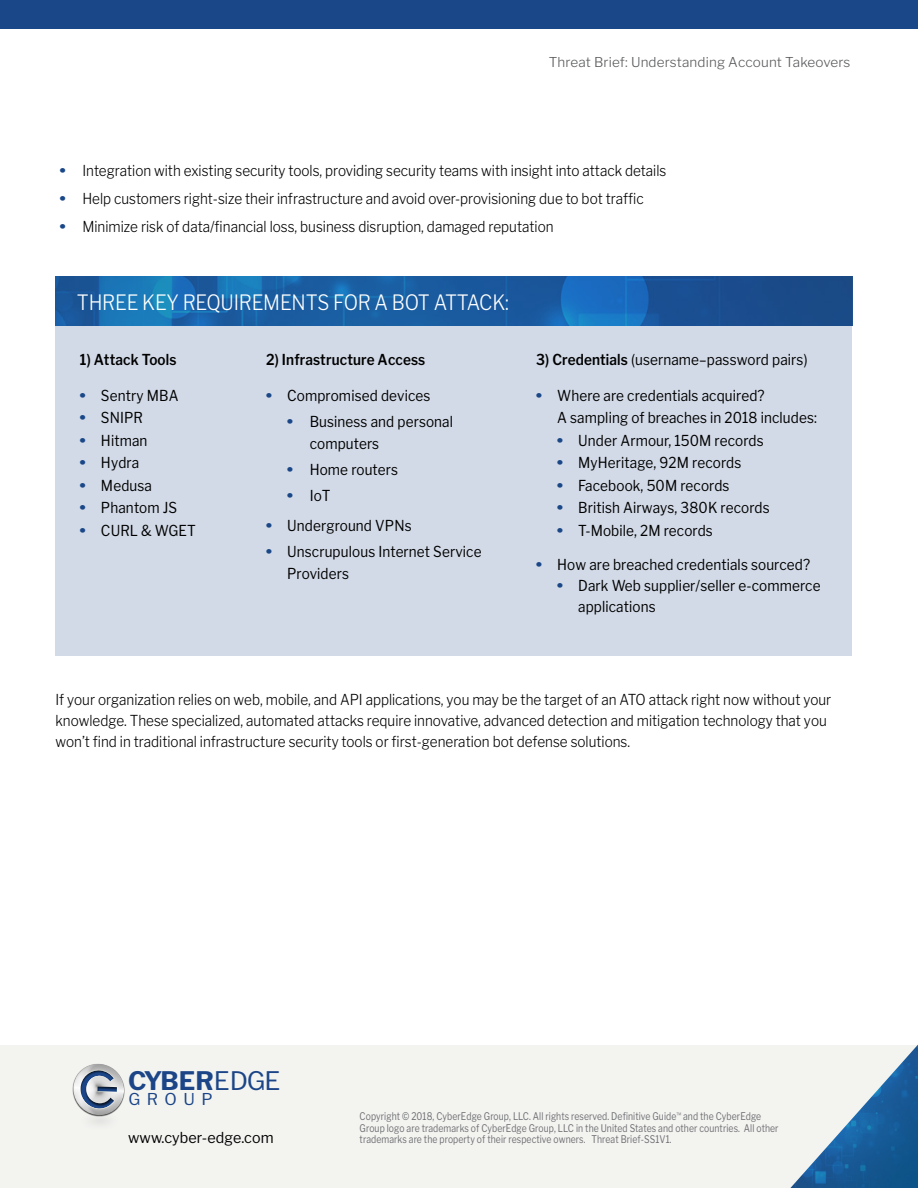
<style>
.page{position:relative;width:918px;height:1188px;background:#fff}
.page>*{position:absolute;margin:0;border:0;box-sizing:border-box;transform-origin:0 0}
.t1{font:700 25.35px "Libre Franklin";letter-spacing:-.04em;color:#1b4587}
.t2{font:300 21px "Libre Franklin";letter-spacing:-.01em;color:#fff;scale:.9 1}
.t3{font:16.2px "Libre Franklin";letter-spacing:.4em;color:#1b4587}
.t4{font:300 15px/21px "Libre Franklin";color:#000;scale:.9 1}
.t5{font:15px/22.5px "Libre Franklin";letter-spacing:.01em;color:#000;scale:.9 1}
.t6{font:600 15px "Libre Franklin";letter-spacing:.01em;color:#000;scale:.9 1}
.t7{font:15px "Libre Franklin";letter-spacing:.01em;color:#000;scale:.95 1}
.t8{font:300 13.5px "Libre Franklin";letter-spacing:.01em;color:#58595b}
.t9{font:10.5px/11.2px "Libre Franklin";letter-spacing:.01em;color:#6d6e71;scale:.82 1}
.s1{font-weight:900;color:#1a4787}
.s2{font-weight:600}
.s3{font-weight:400}
</style>
<div class="page">
<div style="left:0;top:0;width:918px;height:29px;background:#1a4787"></div>
<div style="left:0;top:1045px;width:918px;height:143px;background:#f3f4f0"></div>
<img style="left:790px;top:1045px;width:128px;height:143px">
<svg style="left:56px;top:276px;width:796px;height:380px;background:#b9c9dd"></svg>
<img style="left:73px;top:1064px;width:51px;height:35px">
<img style="left:74px;top:1099px;width:50px;height:25px">
<svg style="left:80px;top:1070px;width:37px;height:39px"></svg>
<p class="t8" style="left:549px;top:54px;width:303px">Threat Brief: Understanding Account Takeovers</p>
<p class="t4" style="left:60px;top:161px;width:675px"><span class="s1">•</span> Integration with existing security tools, providing security teams with insight into attack details</p>
<p class="t4" style="left:60px;top:188px;width:650px"><span class="s1">•</span> Help customers right-size their infrastructure and avoid over-provisioning due to bot traffic</p>
<p class="t4" style="left:60px;top:216px;width:550px"><span class="s1">•</span> Minimize risk of data/financial loss, business disruption, damaged reputation</p>
<p class="t2" style="left:77px;top:289px;width:482px">THREE KEY REQUIREMENTS FOR A BOT ATTACK:</p>
<p class="t6" style="left:80px;top:350px;width:109px">1) Attack Tools</p>
<p class="t5" style="left:80px;top:384px;width:111px"><span class="s1">•</span> Sentry MBA</p>
<p class="t5" style="left:80px;top:407px;width:72px"><span class="s1">•</span> SNIPR</p>
<p class="t5" style="left:80px;top:429px;width:77px"><span class="s1">•</span> Hitman</p>
<p class="t5" style="left:80px;top:452px;width:67px"><span class="s1">•</span> Hydra</p>
<p class="t5" style="left:80px;top:474px;width:81px"><span class="s1">•</span> Medusa</p>
<p class="t5" style="left:80px;top:497px;width:110px"><span class="s1">•</span> Phantom JS</p>
<p class="t5" style="left:80px;top:519px;width:130px"><span class="s1">•</span> CURL &amp; WGET</p>
<p class="t6" style="left:266px;top:350px;width:178px">2) Infrastructure Access</p>
<p class="t5" style="left:266px;top:384px;width:184px"><span class="s1">•</span> Compromised devices</p>
<p class="t5" style="left:310px;top:410px;width:161px;text-indent:-22px"><span class="s1">•</span> Business and personal computers</p>
<p class="t5" style="left:287px;top:459px;width:125px"><span class="s1">•</span> Home routers</p>
<p class="t5" style="left:287px;top:485px;width:50px"><span class="s1">•</span> IoT</p>
<p class="t5" style="left:266px;top:514px;width:163px"><span class="s1">•</span> Underground VPNs</p>
<p class="t5" style="left:287px;top:540px;width:217px;text-indent:-21px"><span class="s1">•</span> Unscrupulous Internet Service<br>Providers</p>
<p class="t5" style="left:536px;top:348px;width:303px"><span class="s2">3) Credentials</span> (username–password pairs)</p>
<p class="t5" style="left:557px;top:384px;width:290px;text-indent:-21px"><span class="s1">•</span> Where are credentials acquired?<br>A sampling of breaches in 2018 includes:</p>
<p class="t5" style="left:557px;top:429px;width:231px"><span class="s1">•</span> Under Armour, 150M records</p>
<p class="t5" style="left:557px;top:452px;width:206px"><span class="s1">•</span> MyHeritage, 92M records</p>
<p class="t5" style="left:557px;top:474px;width:193px"><span class="s1">•</span> Facebook, 50M records</p>
<p class="t5" style="left:557px;top:497px;width:238px"><span class="s1">•</span> British Airways, 380K records</p>
<p class="t5" style="left:557px;top:519px;width:175px"><span class="s1">•</span> T-Mobile, 2M records</p>
<p class="t5" style="left:536px;top:554px;width:306px"><span class="s1">•</span> How are breached credentials sourced?</p>
<p class="t5" style="left:578px;top:575px;width:271px;line-height:21px;text-indent:-21px"><span class="s1">•</span> Dark Web supplier/seller e-commerce applications</p>
<p class="t4" style="left:55px;top:689px;width:864px">If your organization relies on web, mobile, and API applications, you may be the target of an ATO attack right now without your knowledge. These specialized, automated attacks require innovative, advanced detection and mitigation technology that you won’t find in traditional infrastructure security tools or first-generation bot defense solutions.</p>
<p class="t1" style="left:128px;top:1065px;width:154px">CYBER<span class="s3">EDGE</span></p>
<p class="t3" style="left:128px;top:1089px;width:86px">GROUP</p>
<p class="t9" style="left:360px;top:1111px;width:512px">Copyright © 2018, CyberEdge Group, LLC. All rights reserved. Definitive Guide<sup>™</sup> and the CyberEdge<br>Group logo are trademarks of CyberEdge Group, LLC in the United States and other countries. All other</p>
<p class="t7" style="left:128px;top:1128px;width:155px">www.cyber-edge.com</p>
<p class="t9" style="left:360px;top:1133px;width:382px">trademarks are the property of their respective owners. Threat Brief-SS1V1.</p>
<p class="t8" style="left:447px;top:1134px;width:10px">3</p>
</div>
